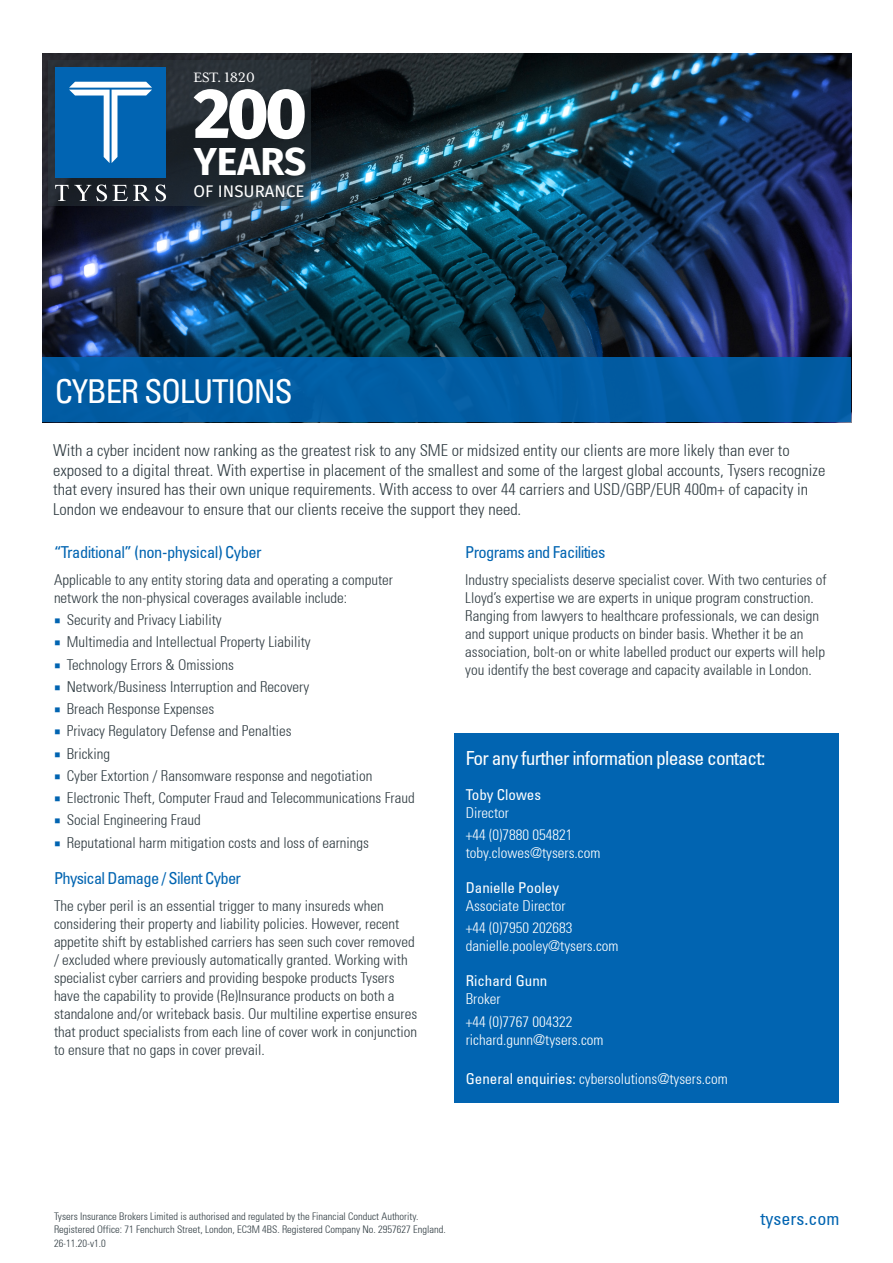
<style>
.page{position:relative;width:893px;height:1263px;background:#fff}
.page>*{position:absolute;margin:0;border:0;box-sizing:border-box;transform-origin:0 0}
.t1{font:800 70.5px "Fira Sans";color:#fff}
.t2{font:700 39px "Fira Sans";color:#fff}
.t3{font:condensed 33px "Univers 57";letter-spacing:-.04em;color:#fff}
.t4{font:condensed 19.5px "Univers 57";letter-spacing:-.04em;color:#fff}
.t5{font:condensed 18px "Univers 57";color:#0164b1}
.t6{font:16.8px "Fira Sans";color:#fff}
.t7{font:300 condensed 16.5px/19.5px "Univers 47";color:#2f3b41}
.t8{font:condensed 16.5px "Univers 57";letter-spacing:-.04em;color:#0164b1}
.t9{font:15.6px "Mrs Eaves XL Serif OT";color:#fff}
.Paragraph_Style_2{font:300 condensed 15px/18px "Univers 47";color:#2f3b41}
.t10{font:300 condensed 15px/18px "Univers 47";color:#fff}
.t11{font:condensed 15px/18px "Univers 57";color:#fff}
.t12{font:300 condensed 10.5px "Univers 47";color:#2f3b41}
.s1{font-family:"Minion Pro";font-weight:400;font-stretch:normal;font-size:16.5px;color:#0164b1}
.s2{font-family:"Univers 47";font-weight:300}
.s3{font-family:"Univers 57";font-weight:400}
</style>
<div class="page">
<img style="left:42px;top:53px;width:809px;height:304px">
<div style="left:42px;top:357px;width:809px;height:65px;background:#015da4"></div>
<svg style="left:49px;top:60px;width:262px;height:145px;background:#222a30"></svg>
<div style="left:55px;top:67px;width:111px;height:111px;background:#0164b2"></div>
<svg style="left:69px;top:82px;width:83px;height:81px"></svg>
<svg style="left:55px;top:184px;width:111px;height:17px;background:#50555c"></svg>
<div style="left:454px;top:733px;width:385px;height:370px;background:#0164b1"></div>
<p class="t9" style="left:194px;top:69px;width:63px">EST. 1820</p>
<p class="t1" style="left:194px;top:52px;width:115px">200</p>
<p class="t2" style="left:194px;top:128px;width:114px">YEARS</p>
<p class="t6" style="left:194px;top:178px;width:112px">OF INSURANCE</p>
<p class="t3" style="left:55px;top:370px;width:240px">CYBER SOLUTIONS</p>
<p class="t7" style="left:53px;top:441px;width:774px">With a cyber incident now ranking as the greatest risk to any SME or midsized entity our clients are more likely than ever to exposed to a digital threat. With expertise in placement of the smallest and some of the largest global accounts, Tysers recognize that every insured has their own unique requirements. With access to over 44 carriers and USD/GBP/EUR 400m+ of capacity in London we endeavour to ensure that our clients receive the support they need.</p>
<p class="t8" style="left:54px;top:542px;width:209px">“Traditional” (non-physical) Cyber</p>
<p class="Paragraph_Style_2" style="left:54px;top:571px;width:340px">Applicable to any entity storing data and operating a computer network the non-physical coverages available include:</p>
<p class="Paragraph_Style_2" style="left:54px;top:611px;width:169px"><span class="s1">■</span> Security and Privacy Liability</p>
<p class="Paragraph_Style_2" style="left:54px;top:633px;width:258px"><span class="s1">■</span> Multimedia and Intellectual Property Liability</p>
<p class="Paragraph_Style_2" style="left:54px;top:655px;width:181px"><span class="s1">■</span> Technology Errors &amp; Omissions</p>
<p class="Paragraph_Style_2" style="left:54px;top:678px;width:257px"><span class="s1">■</span> Network/Business Interruption and Recovery</p>
<p class="Paragraph_Style_2" style="left:54px;top:700px;width:162px"><span class="s1">■</span> Breach Response Expenses</p>
<p class="Paragraph_Style_2" style="left:54px;top:722px;width:239px"><span class="s1">■</span> Privacy Regulatory Defense and Penalties</p>
<p class="Paragraph_Style_2" style="left:54px;top:744px;width:58px"><span class="s1">■</span> Bricking</p>
<p class="Paragraph_Style_2" style="left:54px;top:767px;width:320px"><span class="s1">■</span> Cyber Extortion / Ransomware response and negotiation</p>
<p class="Paragraph_Style_2" style="left:54px;top:789px;width:362px"><span class="s1">■</span> Electronic Theft, Computer Fraud and Telecommunications Fraud</p>
<p class="Paragraph_Style_2" style="left:54px;top:811px;width:148px"><span class="s1">■</span> Social Engineering Fraud</p>
<p class="Paragraph_Style_2" style="left:54px;top:833px;width:317px"><span class="s1">■</span> Reputational harm mitigation costs and loss of earnings</p>
<p class="t8" style="left:54px;top:868px;width:189px">Physical Damage / Silent Cyber</p>
<p class="Paragraph_Style_2" style="left:54px;top:896px;width:365px">The cyber peril is an essential trigger to many insureds when considering their property and liability policies. However, recent appetite shift by established carriers has seen such cover removed / excluded where previously automatically granted. Working with specialist cyber carriers and providing bespoke products Tysers have the capability to provide (Re)Insurance products on both a standalone and/or writeback basis. Our multiline expertise ensures that product specialists from each line of cover work in conjunction to ensure that no gaps in cover prevail.</p>
<p class="t8" style="left:465px;top:542px;width:142px">Programs and Facilities</p>
<p class="Paragraph_Style_2" style="left:465px;top:571px;width:363px">Industry specialists deserve specialist cover. With two centuries of Lloyd’s expertise we are experts in unique program construction.<br>Ranging from lawyers to healthcare professionals, we can design and support unique products on binder basis. Whether it be an association, bolt-on or white labelled product our experts will help you identify the best coverage and capacity available in London.</p>
<p class="t4" style="left:466px;top:745px;width:301px">For any further information please contact:</p>
<p class="t11" style="left:466px;top:785px;width:77px">Toby Clowes<br><span class="s2">Director</span></p>
<p class="t10" style="left:466px;top:826px;width:136px">+44 (0)7880 054821 toby.clowes@tysers.com</p>
<p class="t10" style="left:466px;top:879px;width:101px"><span class="s3">Danielle Pooley<br></span>Associate Director</p>
<p class="t10" style="left:466px;top:919px;width:154px">+44 (0)7950 202683 danielle.pooley@tysers.com</p>
<p class="t11" style="left:466px;top:972px;width:83px">Richard Gunn<br><span class="s2">Broker</span></p>
<p class="t10" style="left:466px;top:1012px;width:139px">+44 (0)7767 004322 richard.gunn@tysers.com</p>
<p class="t10" style="left:466px;top:1070px;width:263px"><span class="s3">General enquiries:</span> cybersolutions@tysers.com</p>
<p class="t12" style="left:54px;top:1209px;width:366px">Tysers Insurance Brokers Limited is authorised and regulated by the Financial Conduct Authority.</p>
<p class="t5" style="left:760px;top:1207px;width:80px">tysers.com</p>
<p class="t12" style="left:54px;top:1223px;width:393px">Registered Office: 71 Fenchurch Street, London, EC3M 4BS. Registered Company No. 2957627 England.</p>
<p class="t12" style="left:54px;top:1236px;width:53px">26-11.20-v1.0</p>
</div>
